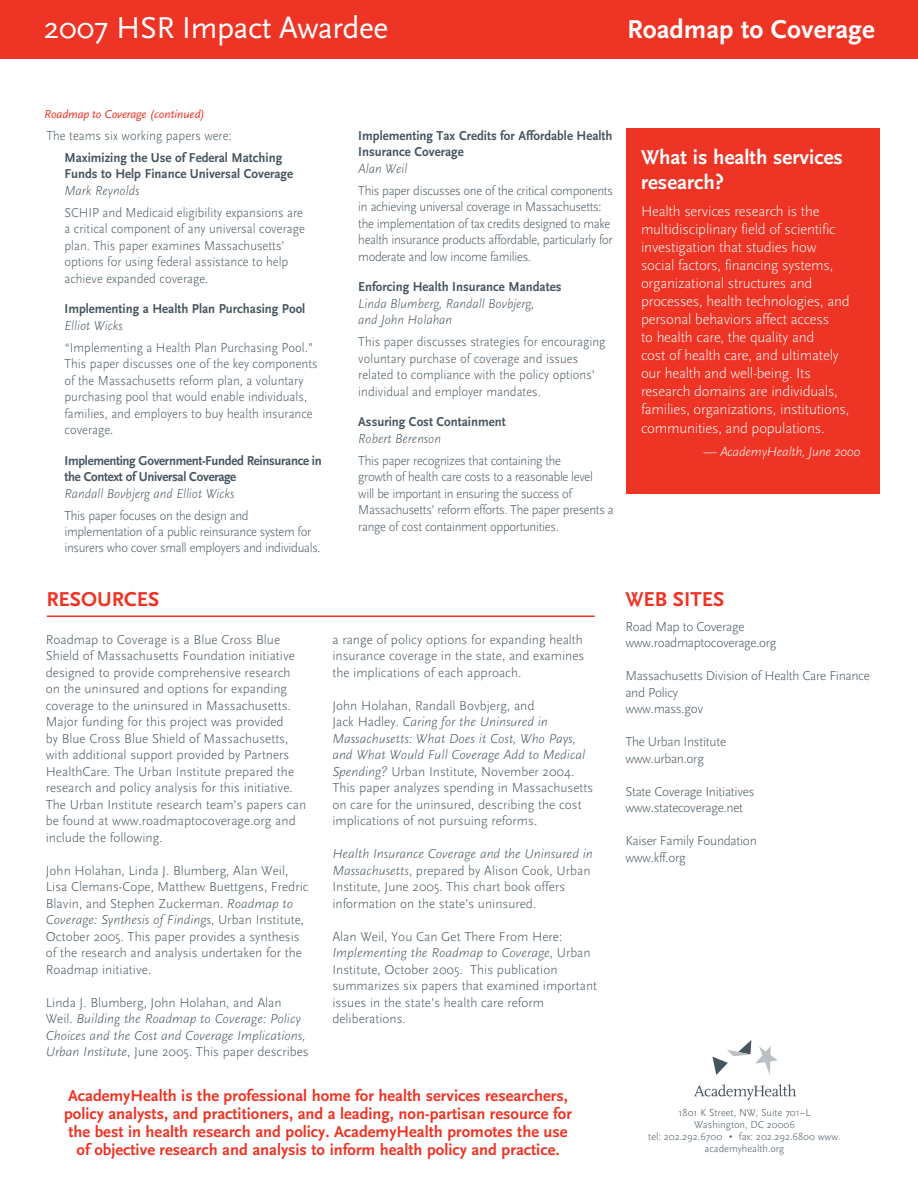
<style>
.page{position:relative;width:918px;height:1188px;background:#fff}
.page>*{position:absolute;margin:0;border:0;box-sizing:border-box;transform-origin:0 0}
.t1{font:31.5px "Scala Sans";letter-spacing:-.015em;color:#fff}
.t2{font:700 27px "Scala Sans";color:#fff}
.t3{font:700 21px/25.2px "Scala Sans";color:#fff}
.t4{font:700 21px "Scala Sans";color:#ee3424}
.t5{font:700 16.5px/18px "Scala Sans";color:#ee3424;text-align:center}
.t6{font:300 15px/18px "Scala Sans";letter-spacing:-.015em;color:#fff}
.t7{font:300 13.5px/16.5px "Scala Sans";color:#455560}
.t8{font:300 13.5px/16.5px "Scala Sans";color:#455560;scale:.95 1}
.t9{font:300 13.5px/16.5px "Scala Sans";letter-spacing:-.025em;color:#455560;scale:.95 1}
.t10{font:700 13.5px/16.5px "Scala Sans";color:#455560;scale:.95 1}
.t11{font:300 13.5px/16.5px "Scala Sans";letter-spacing:-.025em;color:#455560}
.t12{font:italic 300 13.5px/16.5px "Scala Sans";color:#455560}
.t13{font:italic 300 13.5px/16.5px "Scala Sans";color:#455560;scale:.95 1}
.t14{font:700 13.5px/16.5px "Scala Sans";letter-spacing:-.025em;color:#455560;scale:.95 1}
.t15{font:italic 300 13.5px "Scala Sans";letter-spacing:-.02em;color:#fff}
.t16{font:italic 12px "Scala Sans";letter-spacing:-.015em;color:#ee3424}
.t17{font:300 10.5px/12.1px "Scala Sans";color:#455560;text-align:center}
.s1{font-style:italic}
.s2{font-style:normal}
.s3{font-size:15px}
</style>
<div class="page">
<div style="left:0;top:0;width:918px;height:58px;background:#ee3424"></div>
<div style="left:626px;top:128px;width:253px;height:366px;background:#ee3424"></div>
<hr style="left:47px;top:615px;width:548px;height:2px;background:#ee3424">
<svg style="left:694px;top:1084px;width:102px;height:16px"></svg>
<svg style="left:712px;top:1040px;width:66px;height:35px"></svg>
<h1 class="t1" style="left:44px;top:10px;width:346px">2007 HSR Impact Awardee</h1>
<h2 class="t2" style="left:627px;top:15px;width:249px">Roadmap to Coverage</h2>
<p class="t16" style="left:44px;top:108px;width:162px">Roadmap to Coverage (continued)</p>
<p class="t8" style="left:46px;top:127px;width:196px">The teams six working papers were:</p>
<p class="t10" style="left:65px;top:149px;width:242px">Maximizing the Use of Federal Matching<br>Funds to H elp Finance Universal Coverage</p>
<p class="t13" style="left:65px;top:182px;width:80px">Mark Reynolds</p>
<p class="t8" style="left:65px;top:204px;width:255px">SCHIP and Medicaid eligibility expansions are a critical component of any universal coverage plan. This paper examines Massachusetts’ options for using federal assistance to help achieve expanded coverage.</p>
<p class="t10" style="left:65px;top:301px;width:255px">Implementing a Health Plan Purchasing Pool</p>
<p class="t13" style="left:65px;top:317px;width:63px">Elliot Wicks</p>
<p class="t8" style="left:65px;top:339px;width:268px">“Implementing a Health Plan Purchasing Pool.” This paper discusses one of the key components of the Massachusetts reform plan, a voluntary purchasing pool that would enable individuals, families, and employers to buy health insurance coverage.</p>
<p class="t14" style="left:65px;top:452px;width:272px">Implementing Government-Funded Reinsurance in the Context of Universal Coverage</p>
<p class="t13" style="left:65px;top:485px;width:181px">Randall Bovbjerg and Elliot Wicks</p>
<p class="t9" style="left:65px;top:507px;width:271px">This paper focuses on the design and implementation of a public reinsurance system for insurers who cover small employers and individuals.</p>
<p class="t10" style="left:358px;top:128px;width:269px">Implementing Tax Credits for Affordable H ealth<br>Insurance Coverage</p>
<p class="t13" style="left:358px;top:160px;width:53px">Alan Weil</p>
<p class="t9" style="left:358px;top:182px;width:270px">This paper discusses one of the critical components in achieving universal coverage in Massachusetts: the implementation of tax credits designed to make health insurance products affordable, particularly for moderate and low income families.</p>
<p class="t10" style="left:358px;top:279px;width:215px">Enforcing Health Insurance Mandates</p>
<p class="t13" style="left:358px;top:295px;width:187px">Linda Blumberg, Randall Bovbjerg, and John Holahan</p>
<p class="t8" style="left:358px;top:334px;width:262px">This paper discusses strategies for encouraging voluntary purchase of coverage and issues related to compliance with the policy options’ individual and employer mandates.</p>
<p class="t10" style="left:358px;top:414px;width:157px">Assuring Cost Containment</p>
<p class="t13" style="left:358px;top:430px;width:89px">Robert Berenson</p>
<p class="t9" style="left:358px;top:452px;width:270px">This paper recognizes that containing the<br>growth of health care costs to a reasonable level<br>will be important in ensuring the success of Massachusetts’ reform efforts. The paper presents a range of cost containment opportunities.</p>
<h3 class="t3" style="left:641px;top:145px;width:203px">What is health services research?</h3>
<p class="t6" style="left:641px;top:202px;width:210px">Health services research is the multidisciplinary field of scientific investigation that studies how social factors, financing systems, organizational structures and processes, health technologies, and personal behaviors affect access<br>to health care, the quality and<br>cost of health care, and ultimately our health and well-being. Its research domains are individuals, families, organizations, institutions,</p>
<p class="t6" style="left:641px;top:420px;width:185px">communities, and populations.</p>
<p class="t15" style="left:703px;top:444px;width:158px">— AcademyHealth, June 2000</p>
<h3 class="t4" style="left:46px;top:588px;width:113px">Resources</h3>
<p class="t7" style="left:46px;top:632px;width:262px">Roadmap to Coverage is a Blue Cross Blue Shield of Massachusetts Foundation initiative designed to provide comprehensive research on the uninsured and options for expanding coverage to the uninsured in Massachusetts.<br>Major funding for this project was provided<br>by Blue Cross Blue Shield of Massachusetts, with additional support provided by Partners HealthCare. The Urban Institute prepared the research and policy analysis for this initiative.<br>The Urban Institute research team’s papers can be found at www.roadmaptocoverage.org and include the following.</p>
<p class="t7" style="left:46px;top:863px;width:264px">John Holahan, Linda J. Blumberg, Alan Weil, Lisa Clemans-Cope, Matthew Buettgens, Fredric Blavin, and Stephen Zuckerman. <span class="s1">Roadmap to Coverage: Synthesis of Findings</span>, Urban Institute, October 2005. This paper provides a synthesis of the research and analysis undertaken for the Roadmap initiative.</p>
<p class="t12" style="left:46px;top:995px;width:265px"><span class="s2">Linda J. Blumberg, John Holahan, and Alan Weil.</span> Building the Roadmap to Coverage: Policy Choices and the Cost and Coverage Implications, Urban Institute<span class="s2">, June 2005. This paper describes</span></p>
<p class="t7" style="left:332px;top:631px;width:253px;text-align:justify">a range of policy options for expanding health insurance coverage in the state, and examines the implications of each approach.</p>
<p class="t7" style="left:332px;top:697px;width:262px">John Holahan, Randall Bovbjerg, and<br>Jack Hadley. <span class="s1">Caring for the Uninsured in Massachusetts: What Does it Cost, Who Pays, and What Would Full Coverage Add to Medical Spending?</span> Urban Institute, November 2004.<br>This paper analyzes spending in Massachusetts on care for the uninsured, describing the cost implications of not pursuing reforms.</p>
<p class="t7" style="left:332px;top:846px;width:262px"><span class="s1">Health Insurance Coverage and the Uninsured in Massachusetts</span>, prepared by Alison Cook, Urban Institute, June 2005. This chart book offers information on the state’s uninsured.</p>
<p class="t7" style="left:332px;top:928px;width:266px">Alan Weil, You Can Get There From Here:<br><span class="s1">Implementing the Roadmap to Coverage</span>, Urban Institute, October 2005. This publication summarizes six papers that examined important issues in the state’s health care reform deliberations.</p>
<p class="t5" style="left:64px;top:1087px;width:510px">AcademyH ealth is the professional home for health services researchers, policy analysts, and practitioners, and a leading, non-partisan resource for the best in health research and policy. AcademyH ealth promotes the use of objective research and analysis to inform health policy and practice.</p>
<h3 class="t4" style="left:625px;top:588px;width:99px">Web sites</h3>
<p class="t11" style="left:625px;top:618px;width:153px">Road Map to Coverage www.roadmaptocoverage.org</p>
<p class="t11" style="left:625px;top:668px;width:246px">Massachusetts Division of Health Care Finance and Policy<br>www.mass.gov</p>
<p class="t11" style="left:625px;top:734px;width:102px">The Urban Institute www.urban.org</p>
<p class="t11" style="left:625px;top:783px;width:131px">State Coverage Initiatives www.statecoverage.net</p>
<p class="t11" style="left:625px;top:833px;width:133px">Kaiser Family Foundation www.kff.org</p>
<p class="t17" style="left:648px;top:1106px;width:194px">1801 K Street, NW, Suite 701–L<br>Washington, DC 20006<br>tel: 202.292.6700 <span class="s3">•</span> fax: 202.292.6800 www. academyhealth.org</p>
</div>
